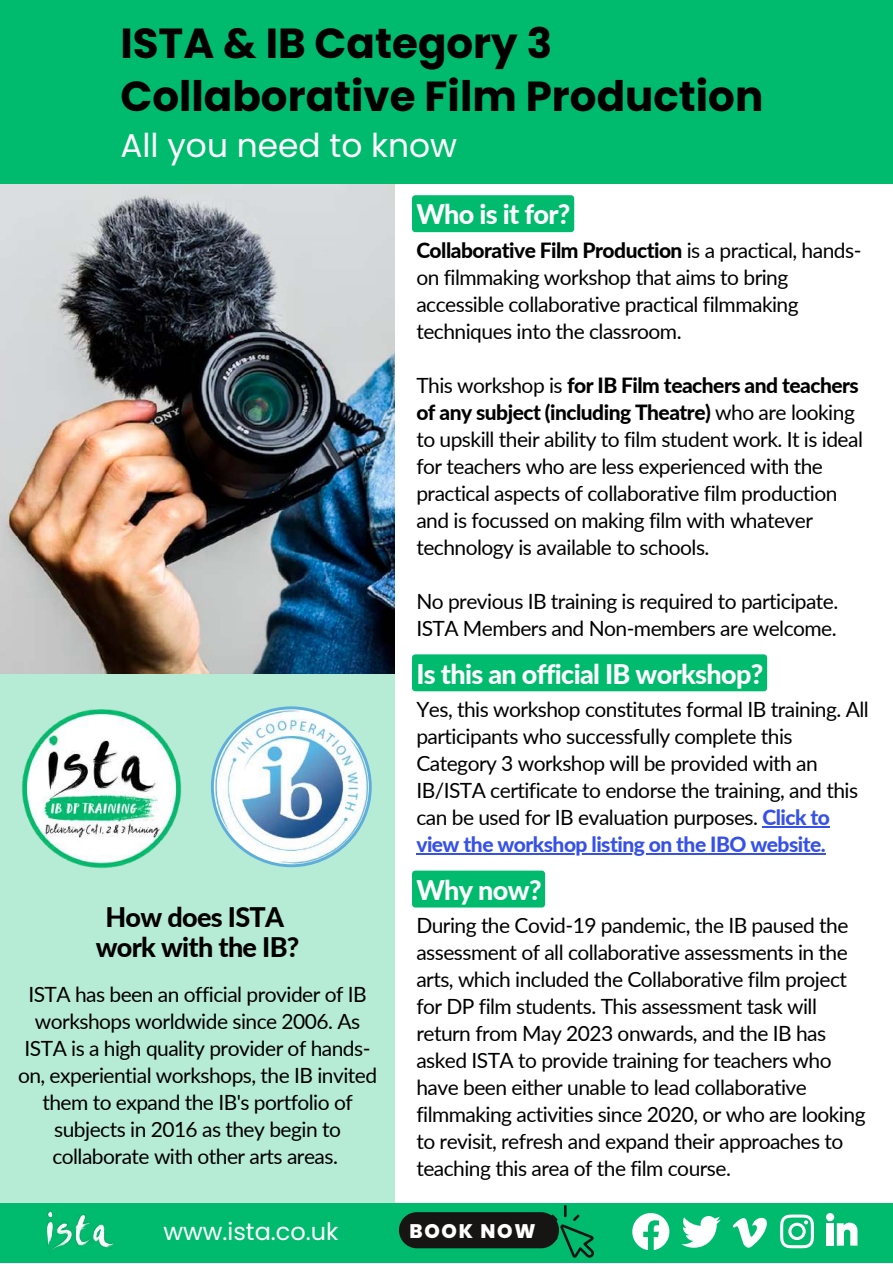
<style>
.page{position:relative;width:893px;height:1264px;background:#fff}
.page>*{position:absolute;margin:0;border:0;box-sizing:border-box;transform-origin:0 0}
.t1{font:700 42px/52.8px "Poppins";color:#000}
.t2{font:32.85px "Poppins";color:#fff}
.t3{font:800 27px "Lato";letter-spacing:-.025em;color:#fff}
.t4{font:800 27px/30.3px "Lato";letter-spacing:-.025em;color:#000;text-align:center}
.t5{font:24px "Poppins";color:#fff}
.t6{font:21px/27px "Lato";letter-spacing:-.025em;color:#000}
.t7{font:800 19.65px "Poppins";letter-spacing:.09em;color:#fff}
.s1{font-weight:800}
.s2{font-weight:800;color:#3651e8}
</style>
<div class="page">
<div style="left:0;top:660px;width:395px;height:549px;background:#b6ebd5"></div>
<img style="left:0;top:183px;width:395px;height:490px">
<div style="left:0;top:1203px;width:892px;height:59px;background:#00bb6e"></div>
<img style="left:47px;top:1211px;width:67px;height:41px">
<svg style="left:632px;top:1213px;width:37px;height:37px"></svg>
<svg style="left:780px;top:1214px;width:33px;height:34px"></svg>
<svg style="left:681px;top:1216px;width:39px;height:31px"></svg>
<svg style="left:732px;top:1217px;width:35px;height:31px"></svg>
<div style="left:826px;top:1223px;width:7px;height:22px;background:#fff"></div>
<svg style="left:825px;top:1212px;width:9px;height:9px"></svg>
<svg style="left:836px;top:1222px;width:21px;height:23px"></svg>
<div style="left:0;top:0;width:892px;height:183px;background:#00bb6e"></div>
<img style="left:22px;top:709px;width:160px;height:159px">
<svg style="left:211px;top:706px;width:161px;height:161px"></svg>
<div style="left:412px;top:870px;width:133px;height:37px;background:#00bb6e"></div>
<div style="left:412px;top:654px;width:355px;height:37px;background:#00bb6e"></div>
<hr style="left:762px;top:826px;width:67px;height:1px;background:#3651e8">
<hr style="left:416px;top:853px;width:289px;height:1px;background:#3651e8">
<hr style="left:705px;top:853px;width:115px;height:1px;background:#3651e8">
<div style="left:399px;top:1212px;width:160px;height:36px;background:#171514;border-radius:18px"></div>
<svg style="left:541px;top:1205px;width:53px;height:53px"></svg>
<div style="left:412px;top:195px;width:162px;height:37px;background:#00bb6e"></div>
<h1 class="t1" style="left:120px;top:17px;width:644px">ISTA &amp; IB Category 3<br>Collaborative Film Production</h1>
<h2 class="t2" style="left:120px;top:122px;width:338px">All you need to know</h2>
<p class="t3" style="left:416px;top:198px;width:156px">Who is it for?</p>
<p class="t6" style="left:416px;top:236px;width:446px"><span class="s1">Collaborative Film Production</span> is a practical, hands&shy;on filmmaking workshop that aims to bring accessible collaborative practical filmmaking techniques into the classroom.</p>
<p class="t6" style="left:416px;top:371px;width:448px">This workshop is <span class="s1">for IB Film teachers and teachers of any subject (including Theatre)</span> who are looking to upskill their ability to film student work. It is ideal for teachers who are less experienced with the practical aspects of collaborative film production and is focussed on making film with whatever technology is available to schools.</p>
<p class="t6" style="left:416px;top:587px;width:423px">No previous IB training is required to participate.<br>ISTA Members and Non-members are welcome.</p>
<p class="t3" style="left:416px;top:657px;width:348px">Is this an official IB workshop?</p>
<p class="t6" style="left:416px;top:695px;width:454px">Yes, this workshop constitutes formal IB training. All participants who successfully complete this Category 3 workshop will be provided with an IB/ISTA certificate to endorse the training, and this can be used for IB evaluation purposes. <span class="s2">Click to view the workshop listing on the IBO website.</span></p>
<p class="t4" style="left:96px;top:901px;width:205px">How does ISTA work with the IB?</p>
<p class="t6" style="left:18px;top:980px;width:360px;text-align:center">ISTA has been an official provider of IB workshops worldwide since 2006. As ISTA is a high quality provider of hands&shy;on, experiential workshops, the IB invited them to expand the IB's portfolio of subjects in 2016 as they begin to collaborate with other arts areas.</p>
<p class="t5" style="left:163px;top:1214px;width:177px">www.ista.co.uk</p>
<p class="t3" style="left:416px;top:873px;width:127px">Why now?</p>
<p class="t6" style="left:416px;top:911px;width:450px">During the Covid-19 pandemic, the IB paused the assessment of all collaborative assessments in the arts, which included the Collaborative film project for DP film students. This assessment task will return from May 2023 onwards, and the IB has asked ISTA to provide training for teachers who have been either unable to lead collaborative filmmaking activities since 2020, or who are looking to revisit, refresh and expand their approaches to teaching this area of the film course.</p>
<p class="t7" style="left:409px;top:1217px;width:127px">BOOK NOW</p>
</div>
